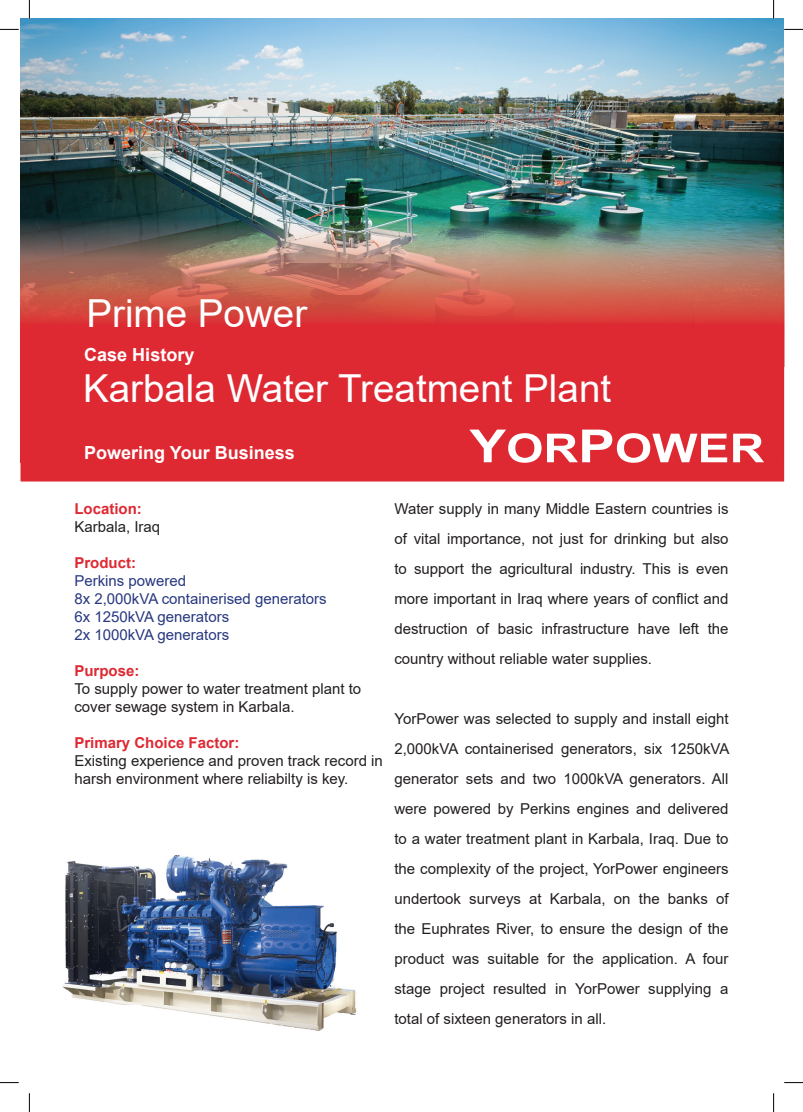
<style>
.page{position:relative;width:803px;height:1112px;background:#fff}
.page>*{position:absolute;margin:0;border:0;box-sizing:border-box;transform-origin:0 0}
.t1{font:38.62px "Arial";color:#fff}
.t2{font:700 18px "Arial";color:#fff}
.t3{font:15px/30px "Arial";color:#231f20}
.t4{font:15px/18px "Arial";color:#27387f}
.t5{font:700 15px "Arial";color:#de2933}
</style>
<div class="page">
<img style="left:21px;top:19px;width:763px;height:347px">
<div style="left:21px;top:366px;width:763px;height:115px;background:#de2933"></div>
<svg style="left:469px;top:429px;width:72px;height:33px"></svg>
<svg style="left:547px;top:429px;width:180px;height:33px"></svg>
<svg style="left:733px;top:433px;width:31px;height:29px"></svg>
<img style="left:62px;top:855px;width:295px;height:176px">
<svg style="left:0;top:29px;width:19px;height:1px"></svg>
<svg style="left:784px;top:29px;width:19px;height:1px"></svg>
<svg style="left:0;top:1082px;width:19px;height:1px"></svg>
<svg style="left:784px;top:1082px;width:19px;height:1px"></svg>
<svg style="left:29px;top:0;width:1px;height:19px"></svg>
<svg style="left:29px;top:1093px;width:1px;height:18px"></svg>
<svg style="left:773px;top:0;width:1px;height:19px"></svg>
<svg style="left:773px;top:1093px;width:1px;height:18px"></svg>
<h1 class="t1" style="left:86px;top:286px;width:222px">Prime Power</h1>
<p class="t2" style="left:84px;top:342px;width:112px">Case History</p>
<h1 class="t1" style="left:83px;top:362px;width:530px">Karbala Water Treatment Plant</h1>
<p class="t2" style="left:84px;top:440px;width:212px">Powering Your Business</p>
<p class="t5" style="left:74px;top:498px;width:69px">Location:</p>
<p class="t3" style="left:74px;top:511px;width:87px">Karbala, Iraq</p>
<p class="t5" style="left:74px;top:552px;width:63px">Product:</p>
<p class="t4" style="left:74px;top:571px;width:254px">Perkins powered<br>8x 2,000kVA containerised generators<br>6x 1250kVA generators<br>2x 1000kVA generators</p>
<p class="t5" style="left:74px;top:660px;width:67px">Purpose:</p>
<p class="t3" style="left:74px;top:679px;width:288px;line-height:18px">To supply power to water treatment plant to cover sewage system in Karbala.</p>
<p class="t5" style="left:74px;top:732px;width:167px">Primary Choice Factor:</p>
<p class="t3" style="left:74px;top:751px;width:310px;line-height:18px">Existing experience and proven track record in harsh environment where reliabilty is key.</p>
<p class="t3" style="left:394px;top:493px;width:336px;text-align:justify">Water supply in many Middle Eastern countries is of vital importance, not just for drinking but also to support the agricultural industry. This is even more important in Iraq where years of conflict and destruction of basic infrastructure have left the country without reliable water supplies.</p>
<p class="t3" style="left:394px;top:703px;width:336px;text-align:justify">YorPower was selected to supply and install eight 2,000kVA containerised generators, six 1250kVA generator sets and two 1000kVA generators. All were powered by Perkins engines and delivered to a water treatment plant in Karbala, Iraq. Due to the complexity of the project, YorPower engineers undertook surveys at Karbala, on the banks of the Euphrates River, to ensure the design of the product was suitable for the application. A four stage project resulted in YorPower supplying a total of sixteen generators in all.</p>
</div>
